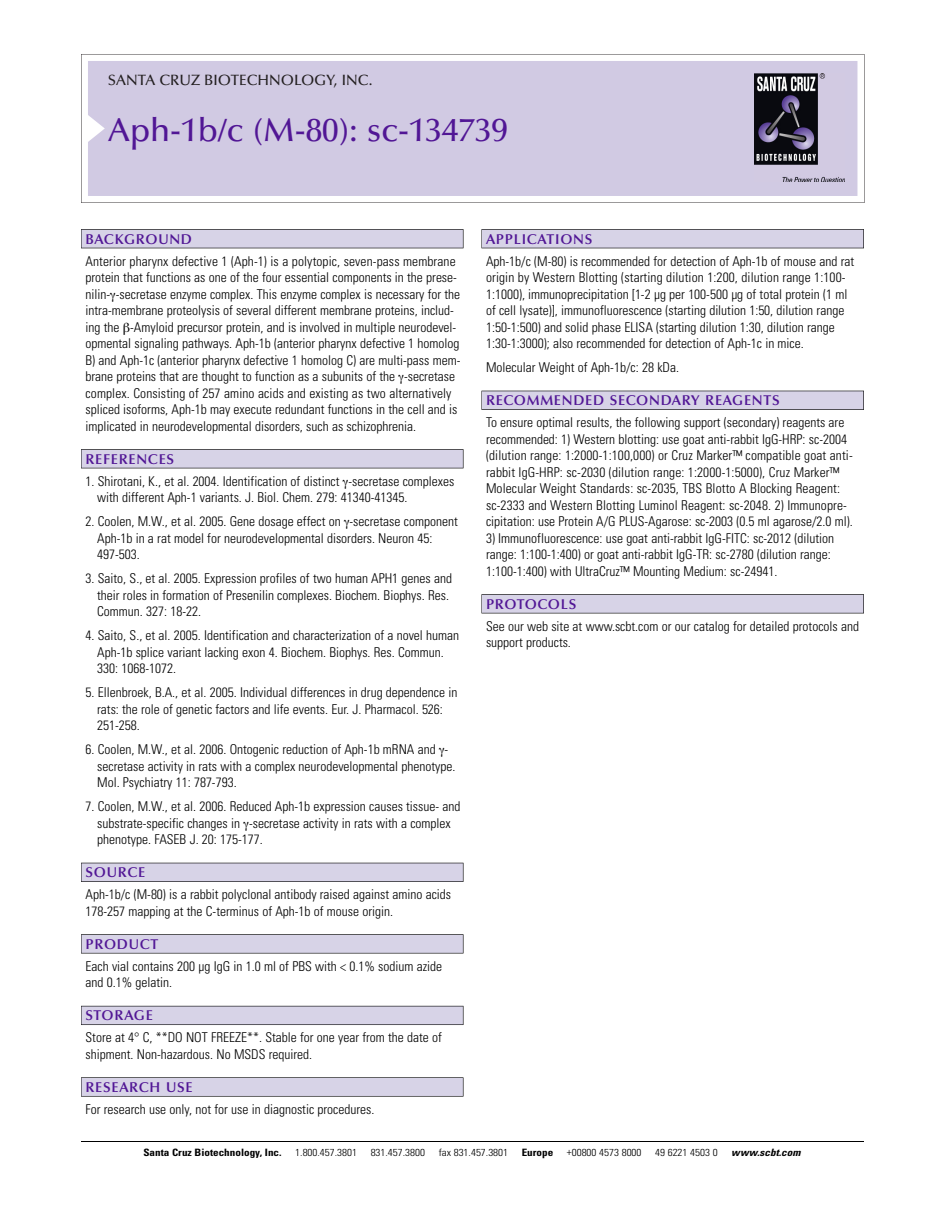
<style>
.page{position:relative;width:945px;height:1215px;background:#fff}
.page>*{position:absolute;margin:0;border:0;box-sizing:border-box;transform-origin:0 0}
.t1{font:500 33px "Optima";color:#511695}
.t2{font:500 15px "Optima";color:#231f20}
.t3{font:600 14.25px "Optima";letter-spacing:.05em;color:#511695}
.t4{font:300 condensed 13.5px/16.5px "Univers";color:#000}
.t5{font:300 condensed 10.2px "Univers";color:#000;scale:1.1 1}
.t6{font:700 condensed 10.2px "Univers";color:#000;scale:1.1 1}
.t7{font:italic 700 condensed 10.2px "Univers";letter-spacing:.005em;color:#000;scale:1.1 1}
</style>
<div class="page">
<svg style="left:81px;top:54px;width:783px;height:149px"></svg>
<div style="left:88px;top:61px;width:769px;height:135px;background:#d1cae3"></div>
<img style="left:755px;top:74px;width:90px;height:108px">
<div style="left:81px;top:229px;width:382px;height:19px;background:#525156"></div>
<div style="left:81px;top:230px;width:382px;height:18px;background:#d7d3e7"></div>
<div style="left:81px;top:449px;width:382px;height:19px;background:#525155"></div>
<div style="left:81px;top:450px;width:382px;height:18px;background:#d7d3e7"></div>
<div style="left:81px;top:863px;width:382px;height:19px;background:#525158"></div>
<div style="left:81px;top:863px;width:382px;height:18px;background:#d7d3e7"></div>
<div style="left:81px;top:934px;width:382px;height:19px;background:#575759"></div>
<div style="left:81px;top:935px;width:382px;height:18px;background:#d7d3e7"></div>
<div style="left:81px;top:1006px;width:382px;height:19px;background:#5b5a62"></div>
<div style="left:81px;top:1006px;width:382px;height:18px;background:#d7d3e7"></div>
<div style="left:81px;top:1077px;width:382px;height:20px;background:#666667"></div>
<div style="left:81px;top:1078px;width:382px;height:18px;background:#d7d3e7"></div>
<div style="left:482px;top:229px;width:382px;height:19px;background:#525156"></div>
<div style="left:482px;top:230px;width:381px;height:18px;background:#d7d3e7"></div>
<div style="left:482px;top:391px;width:382px;height:19px;background:#515055"></div>
<div style="left:482px;top:391px;width:381px;height:18px;background:#d7d3e7"></div>
<div style="left:482px;top:594px;width:382px;height:19px;background:#545357"></div>
<div style="left:482px;top:595px;width:381px;height:18px;background:#d7d3e7"></div>
<hr style="left:81px;top:1141px;width:783px;height:1px;background:#000">
<p class="t2" style="left:108px;top:74px;width:266px">SANTA CRUZ BIOTECHNOLOGY, INC.</p>
<h1 class="t1" style="left:108px;top:117px;width:402px">Aph-1b/c (M-80): sc-134739</h1>
<p class="t3" style="left:86px;top:233px;width:108px">BACKGROUND</p>
<p class="t4" style="left:86px;top:254px;width:376px">Anterior pharynx defective 1 (Aph-1) is a polytopic, seven-pass membrane protein that functions as one of the four essential components in the prese&shy;nilin- -secretase enzyme complex. This enzyme complex is necessary for the intra-membrane proteolysis of several different membrane proteins, includ&shy;ing the -Amyloid precursor protein, and is involved in multiple neurodevel&shy;opmental signaling pathways. Aph-1b (anterior pharynx defective 1 homolog B) and Aph-1c (anterior pharynx defective 1 homolog C) are multi-pass mem&shy;brane proteins that are thought to function as a subunits of the -secretase complex. Consisting of 257 amino acids and existing as two alternatively spliced isoforms, Aph-1b may execute redundant functions in the cell and is implicated in neurodevelopmental disorders, such as schizophrenia.</p>
<p class="t3" style="left:86px;top:453px;width:90px">REFERENCES</p>
<p class="t4" style="left:97px;top:474px;width:359px;text-indent:-12px">1. Shirotani, K., et al. 2004. Identification of distinct -secretase complexes with different Aph-1 variants. J. Biol. Chem. 279: 41340-41345.</p>
<p class="t4" style="left:97px;top:514px;width:362px;text-indent:-12px">2. Coolen, M.W., et al. 2005. Gene dosage effect on -secretase component<br>Aph-1b in a rat model for neurodevelopmental disorders. Neuron 45:<br>497-503.</p>
<p class="t4" style="left:97px;top:571px;width:356px;text-indent:-12px">3. Saito, S., et al. 2005. Expression profiles of two human APH1 genes and their roles in formation of Presenilin complexes. Biochem. Biophys. Res.<br>Commun. 327: 18-22.</p>
<p class="t4" style="left:97px;top:628px;width:364px;text-indent:-12px">4. Saito, S., et al. 2005. Identification and characterization of a novel human<br>Aph-1b splice variant lacking exon 4. Biochem. Biophys. Res. Commun.<br>330: 1068-1072.</p>
<p class="t4" style="left:97px;top:685px;width:362px;text-indent:-12px">5. Ellenbroek, B.A., et al. 2005. Individual differences in drug dependence in rats: the role of genetic factors and life events. Eur. J. Pharmacol. 526:<br>251-258.</p>
<p class="t4" style="left:97px;top:742px;width:360px;text-indent:-12px">6. Coolen, M.W., et al. 2006. Ontogenic reduction of Aph-1b mRNA and - secretase activity in rats with a complex neurodevelopmental phenotype.<br>Mol. Psychiatry 11: 787-793.</p>
<p class="t4" style="left:97px;top:799px;width:365px;text-indent:-12px">7. Coolen, M.W., et al. 2006. Reduced Aph-1b expression causes tissue- and substrate-specific changes in -secretase activity in rats with a complex phenotype. FASEB J. 20: 175-177.</p>
<p class="t3" style="left:86px;top:867px;width:61px">SOURCE</p>
<p class="t4" style="left:86px;top:887px;width:367px">Aph-1b/c (M-80) is a rabbit polyclonal antibody raised against amino acids<br>178-257 mapping at the C-terminus of Aph-1b of mouse origin.</p>
<p class="t3" style="left:86px;top:938px;width:74px">PRODUCT</p>
<p class="t4" style="left:86px;top:959px;width:358px">Each vial contains 200 µg IgG in 1.0 ml of PBS with &lt; 0.1% sodium azide and 0.1% gelatin.</p>
<p class="t3" style="left:86px;top:1010px;width:69px">STORAGE</p>
<p class="t4" style="left:86px;top:1030px;width:358px">Store at 4° C, **DO NOT FREEZE**. Stable for one year from the date of shipment. Non-hazardous. No MSDS required.</p>
<p class="t3" style="left:86px;top:1081px;width:109px">RESEARCH USE</p>
<p class="t4" style="left:86px;top:1102px;width:290px">For research use only, not for use in diagnostic procedures.</p>
<p class="t3" style="left:486px;top:233px;width:108px">APPLICATIONS</p>
<p class="t4" style="left:486px;top:254px;width:370px">Aph-1b/c (M-80) is recommended for detection of Aph-1b of mouse and rat origin by Western Blotting (starting dilution 1:200, dilution range 1:100- 1:1000), immunoprecipitation [1-2 µg per 100-500 µg of total protein (1 ml of cell lysate)], immunofluorescence (starting dilution 1:50, dilution range 1:50-1:500) and solid phase ELISA (starting dilution 1:30, dilution range 1:30-1:3000); also recommended for detection of Aph-1c in mice.</p>
<p class="t4" style="left:486px;top:360px;width:195px">Molecular Weight of Aph-1b/c: 28 kDa.</p>
<p class="t3" style="left:486px;top:395px;width:295px">RECOMMENDED SECONDARY REAGENTS</p>
<p class="t4" style="left:486px;top:415px;width:368px">To ensure optimal results, the following support (secondary) reagents are recommended: 1) Western blotting: use goat anti-rabbit IgG-HRP: sc-2004 (dilution range: 1:2000-1:100,000) or Cruz Marker™ compatible goat anti&shy;rabbit IgG-HRP: sc-2030 (dilution range: 1:2000-1:5000), Cruz Marker™ Molecular Weight Standards: sc-2035, TBS Blotto A Blocking Reagent: sc-2333 and Western Blotting Luminol Reagent: sc-2048. 2) Immunopre&shy;cipitation: use Protein A/G PLUS-Agarose: sc-2003 (0.5 ml agarose/2.0 ml).</p>
<p class="t4" style="left:486px;top:531px;width:350px">3) Immunofluorescence: use goat anti-rabbit IgG-FITC: sc-2012 (dilution range: 1:100-1:400) or goat anti-rabbit IgG-TR: sc-2780 (dilution range:<br>1:100-1:400) with UltraCruz™ Mounting Medium: sc-24941.</p>
<p class="t3" style="left:486px;top:598px;width:92px">PROTOCOLS</p>
<p class="t4" style="left:486px;top:619px;width:375px">See our web site at www.scbt.com or our catalog for detailed protocols and support products.</p>
<p class="t6" style="left:143px;top:1148px;width:127px">Santa Cruz Biotechnology, Inc.</p>
<p class="t5" style="left:295px;top:1148px;width:58px">1.800.457.3801</p>
<p class="t5" style="left:371px;top:1148px;width:51px">831.457.3800</p>
<p class="t5" style="left:439px;top:1148px;width:65px">fax 831.457.3801</p>
<p class="t6" style="left:522px;top:1148px;width:30px">Europe</p>
<p class="t5" style="left:567px;top:1148px;width:69px">+00800 4573 8000</p>
<p class="t5" style="left:655px;top:1148px;width:58px">49 6221 4503 0</p>
<p class="t7" style="left:731px;top:1148px;width:64px">www.scbt.com</p>
</div>
